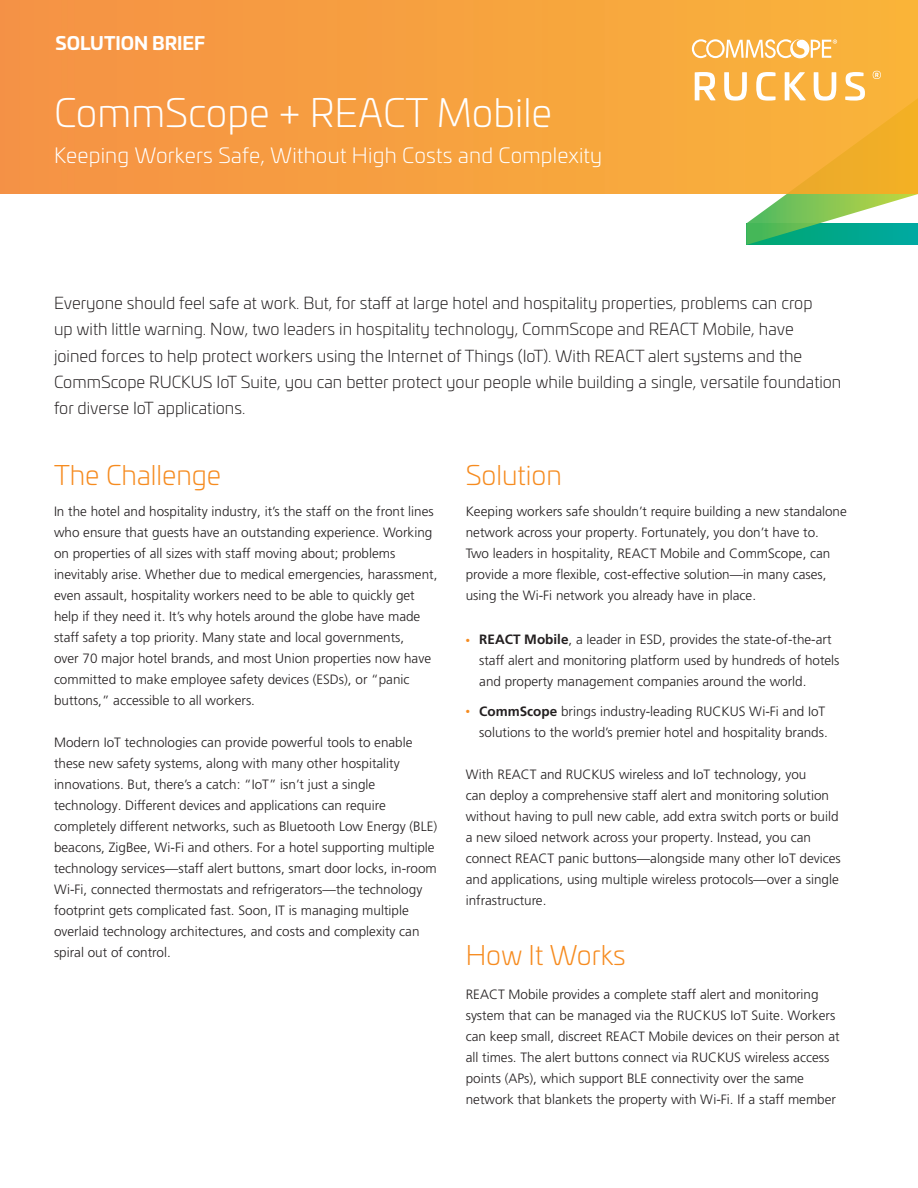
<style>
.page{position:relative;width:918px;height:1188px;background:#fff}
.page>*{position:absolute;margin:0;border:0;box-sizing:border-box;transform-origin:0 0}
.Document_Title__AP_R{font:300 39px "Univia Pro";color:#fff}
.Main_Headline_18pt{font:300 27px "Univia Pro";color:#f68b1f}
.Header_1{font:300 21px "Univia Pro";letter-spacing:.01em;color:#fff}
.Header_1-2{font:700 18px "Univia Pro";color:#fff}
.Intro_body_11pt{font:300 16.5px/26.2px "Univia Pro";color:#231f20}
.Body_text_9pt{font:300 13.5px/21px "Frutiger LT Pro";color:#231f20}
.s1{color:#f68b1f}
.s2{font-weight:700}
</style>
<div class="page">
<img style="left:0;top:0;width:918px;height:193px">
<svg style="left:695px;top:72px;width:21px;height:28px"></svg>
<svg style="left:724px;top:71px;width:194px;height:174px;background:#d3bb5c"></svg>
<svg style="left:692px;top:39px;width:145px;height:19px"></svg>
<p class="Header_1-2" style="left:56px;top:28px;width:151px">SOLUTION BRIEF</p>
<p class="Document_Title__AP_R" style="left:54px;top:85px;width:500px">CommScope + REACT Mobile</p>
<p class="Header_1" style="left:54px;top:141px;width:550px">Keeping Workers Safe, Without High Costs and Complexity</p>
<p class="Intro_body_11pt" style="left:54px;top:289px;width:789px">Everyone should feel safe at work. But, for staff at large hotel and hospitality properties, problems can crop<br>up with little warning. Now, two leaders in hospitality technology, CommScope and REACT Mobile, have<br>joined forces to help protect workers using the Internet of Things (IoT). With REACT alert systems and the CommScope RUCKUS IoT Suite, you can better protect your people while building a single, versatile foundation for diverse IoT applications.</p>
<p class="Main_Headline_18pt" style="left:54px;top:456px;width:169px">The Challenge</p>
<p class="Body_text_9pt" style="left:54px;top:501px;width:385px">In the hotel and hospitality industry, it’s the staff on the front lines who ensure that guests have an outstanding experience. Working on properties of all sizes with staff moving about; problems inevitably arise. Whether due to medical emergencies, harassment, even assault, hospitality workers need to be able to quickly get help if they need it. It’s why hotels around the globe have made staff safety a top priority. Many state and local governments,<br>over 70 major hotel brands, and most Union properties now have committed to make employee safety devices (ESDs), or “panic buttons,” accessible to all workers.</p>
<p class="Body_text_9pt" style="left:54px;top:732px;width:385px">Modern IoT technologies can provide powerful tools to enable these new safety systems, along with many other hospitality innovations. But, there’s a catch: “IoT” isn’t just a single technology. Different devices and applications can require completely different networks, such as Bluetooth Low Energy (BLE) beacons, ZigBee, Wi-Fi and others. For a hotel supporting multiple technology services—staff alert buttons, smart door locks, in-room Wi-Fi, connected thermostats and refrigerators—the technology footprint gets complicated fast. Soon, IT is managing multiple overlaid technology architectures, and costs and complexity can spiral out of control.</p>
<p class="Main_Headline_18pt" style="left:466px;top:456px;width:98px">Solution</p>
<p class="Body_text_9pt" style="left:466px;top:501px;width:383px">Keeping workers safe shouldn’t require building a new standalone network across your property. Fortunately, you don’t have to.<br>Two leaders in hospitality, REACT Mobile and CommScope, can provide a more flexible, cost-effective solution—in many cases, using the Wi-Fi network you already have in place.</p>
<p class="Body_text_9pt" style="left:479px;top:629px;width:362px;text-indent:-14px"><span class="s1">•</span> <span class="s2">REACT Mobile</span>, a leader in ESD, provides the state-of-the-art staff alert and monitoring platform used by hundreds of hotels and property management companies around the world.</p>
<p class="Body_text_9pt" style="left:466px;top:700px;width:364px;text-align:right"><span class="s1">•</span> <span class="s2">CommScope</span> brings industry-leading RUCKUS Wi-Fi and IoT solutions to the world’s premier hotel and hospitality brands.</p>
<p class="Body_text_9pt" style="left:466px;top:763px;width:377px">With REACT and RUCKUS wireless and IoT technology, you<br>can deploy a comprehensive staff alert and monitoring solution without having to pull new cable, add extra switch ports or build a new siloed network across your property. Instead, you can connect REACT panic buttons—alongside many other IoT devices and applications, using multiple wireless protocols—over a single infrastructure.</p>
<p class="Main_Headline_18pt" style="left:466px;top:935px;width:162px">How It Works</p>
<p class="Body_text_9pt" style="left:466px;top:984px;width:376px">REACT Mobile provides a complete staff alert and monitoring system that can be managed via the RUCKUS IoT Suite. Workers can keep small, discreet REACT Mobile devices on their person at all times. The alert buttons connect via RUCKUS wireless access points (APs), which support BLE connectivity over the same network that blankets the property with Wi-Fi. If a staff member</p>
</div>
